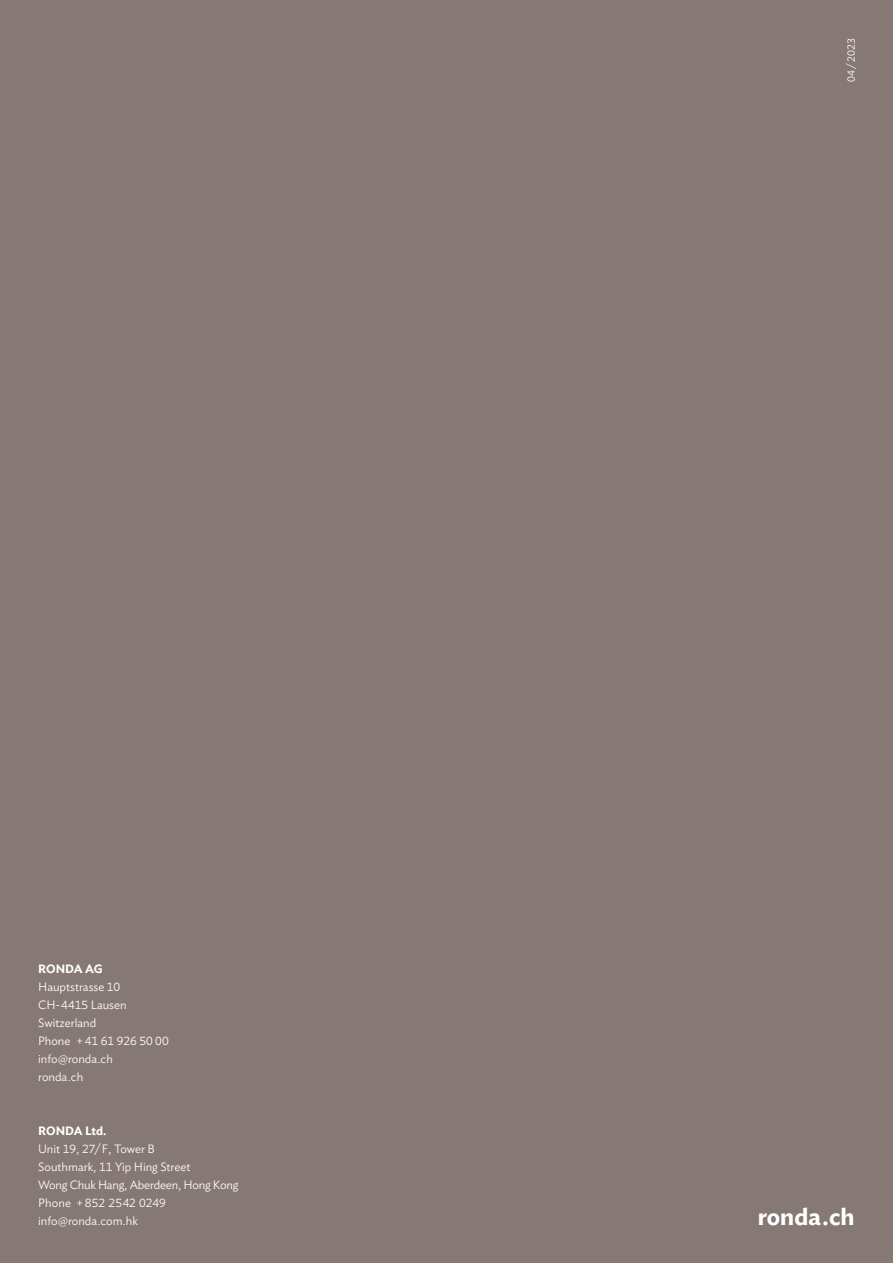
<style>
.page{position:relative;width:893px;height:1263px;background:#867874}
.page>*{position:absolute;margin:0;border:0;box-sizing:border-box;transform-origin:0 0}
.t1{font:600 24px "Ideal Sans";color:#fff}
.t2{font:300 12px/18px "Ideal Sans";color:#fff}
.t3{font:600 12px "Ideal Sans";letter-spacing:-.01em;color:#fff}
.t4{font:300 10.5px "Ideal Sans";color:#fff}
</style>
<div class="page">
<p class="t3" style="left:38px;top:959px;width:66px">RONDA AG</p>
<p class="t2" style="left:38px;top:976px;width:132px">Hauptstrasse 10<br>CH-4415 Lausen<br>Switzerland<br>Phone + 41 61 926 50 00 info@ronda.ch<br>ronda.ch</p>
<p class="t3" style="left:38px;top:1121px;width:70px">RONDA Ltd.</p>
<p class="t2" style="left:38px;top:1138px;width:202px">Unit 19, 27/F, Tower B<br>Southmark, 11 Yip Hing Street<br>Wong Chuk Hang, Aberdeen, Hong Kong<br>Phone + 852 2542 0249 info@ronda.com.hk</p>
<p class="t4" style="left:843px;top:82px;width:45px;rotate:-90deg">04 / 2023</p>
<h1 class="t1" style="left:758px;top:1197px;width:99px">ronda.ch</h1>
</div>
